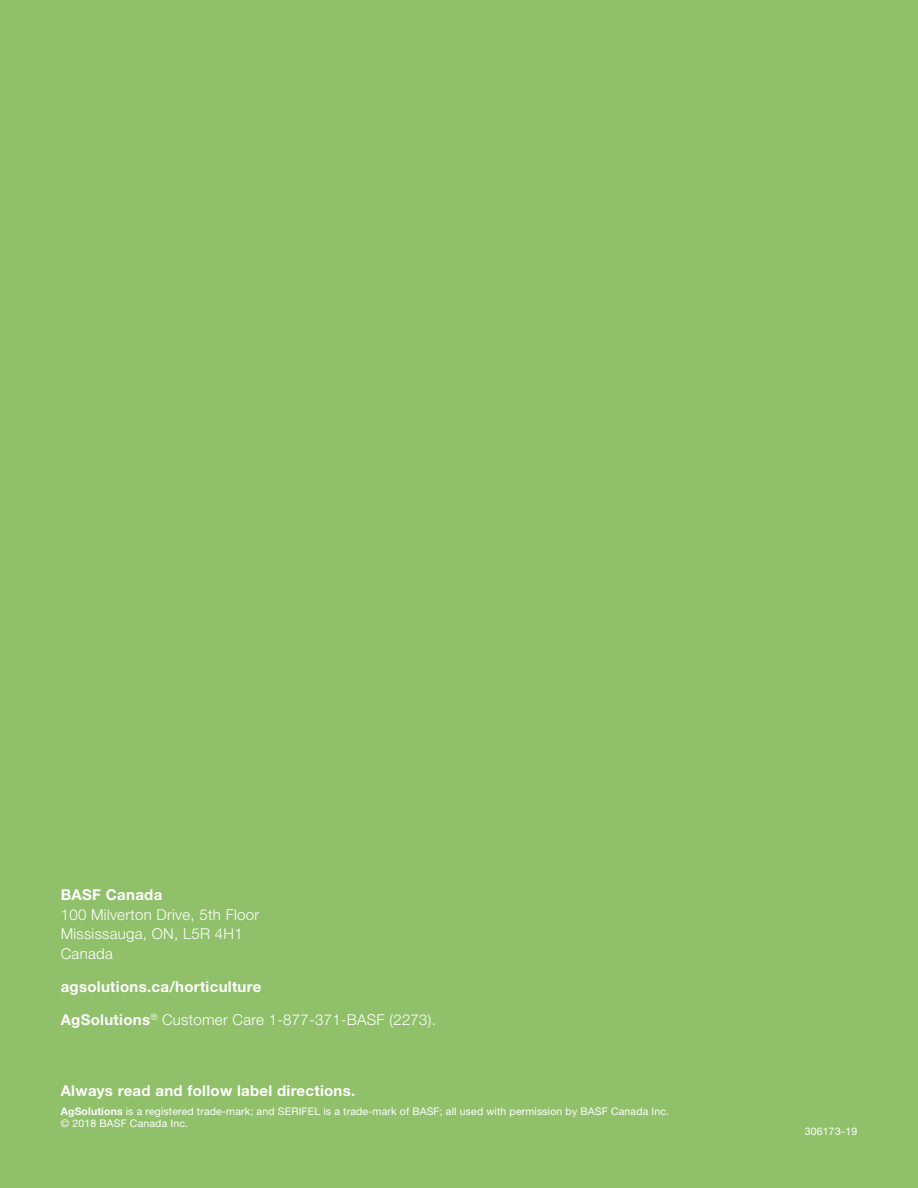
<style>
.page{position:relative;width:918px;height:1188px;background:#90c06a}
.page>*{position:absolute;margin:0;border:0;box-sizing:border-box;transform-origin:0 0}
.t1{font:700 15px/33px "Helvetica Neue LT Std";letter-spacing:.02em;color:#fff}
.t2{font:300 15px/19.5px "Helvetica Neue LT Std";letter-spacing:.02em;color:#fff}
.t3{font:10.5px/12px "Helvetica Neue LT Std";letter-spacing:.015em;color:#fff}
.s1{font-weight:300}
.s2{font-weight:700}
</style>
<div class="page">
<h1 class="t1" style="left:61px;top:878px;width:103px">BASF Canada</h1>
<h1 class="t2" style="left:61px;top:904px;width:200px">100 Milverton Drive, 5th Floor<br>Mississauga, ON, L5R 4H1<br>Canada</h1>
<h1 class="t1" style="left:61px;top:969px;width:377px">agsolutions.ca/horticulture<br>AgSolutions<sup>®</sup> <span class="s1">Customer Care 1-877-371-BASF (2273).</span></h1>
<h1 class="t1" style="left:61px;top:1074px;width:296px">Always read and follow label directions.</h1>
<p class="t3" style="left:61px;top:1105px;width:610px"><span class="s2">AgSolutions</span> is a registered trade-mark; and SERIFEL is a trade-mark of BASF; all used with permission by BASF Canada Inc. © 2018 BASF Canada Inc.</p>
<p class="t3" style="left:805px;top:1125px;width:54px">306173-19</p>
</div>
